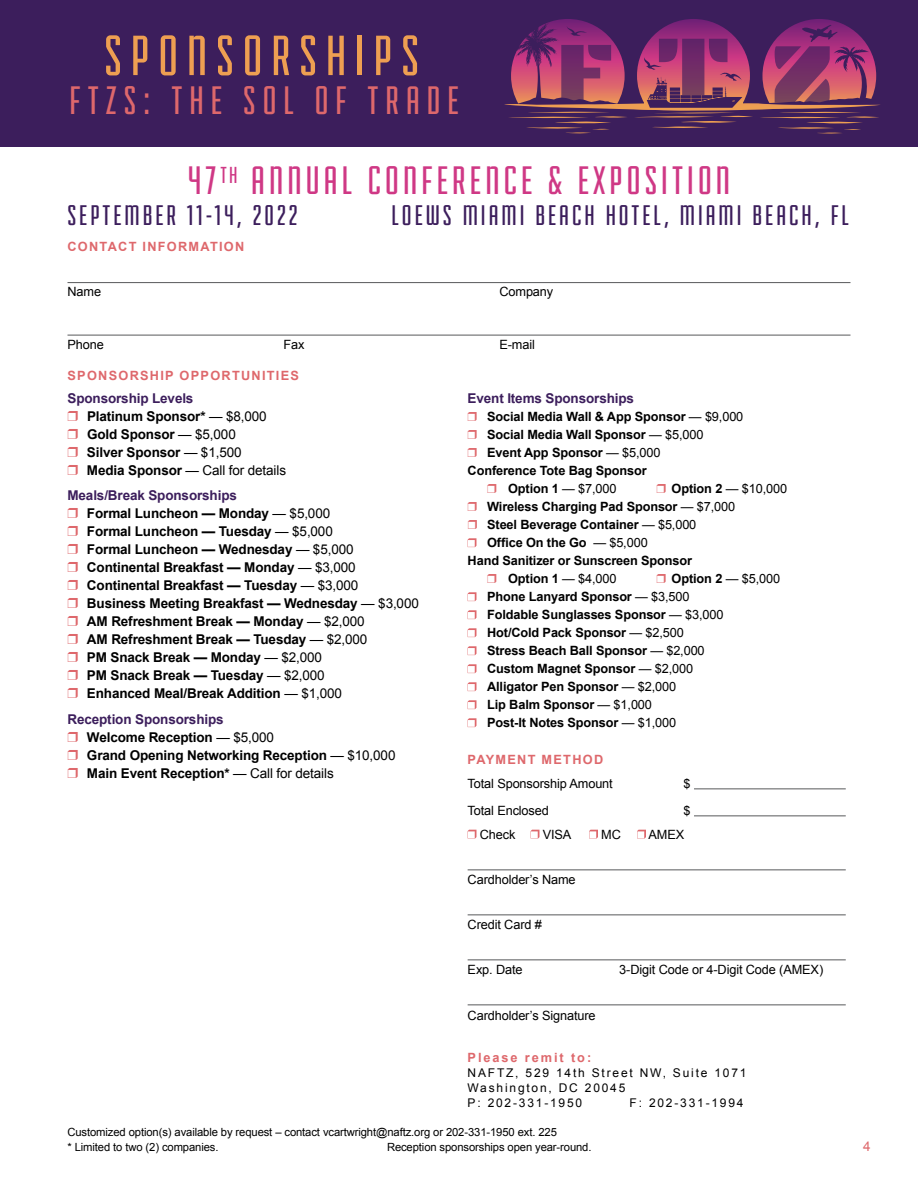
<style>
.page{position:relative;width:918px;height:1188px;background:#fff}
.page>*{position:absolute;margin:0;border:0;box-sizing:border-box;transform-origin:0 0}
.t1{font:59.85px "Fairview";letter-spacing:.15em;color:#ee9f52}
.t2{font:42px "Fairview";letter-spacing:.1em;color:#cf3885}
.t3{font:42px "Fairview";letter-spacing:.165em;color:#de686c}
.t4{font:30px "Fairview";letter-spacing:.1em;color:#3c1e5c}
.t5{font:700 13.5px/18px "Arial";letter-spacing:-.01em;color:#000}
.t6{font:700 13.5px "Arial";letter-spacing:-.01em;color:#3c1e5c}
.t7{font:13.5px "Arial";color:#de686c}
.t8{font:700 12.75px/18px "Arial";letter-spacing:-.01em;color:#000}
.t9{font:12.75px "Arial";letter-spacing:-.01em;color:#000}
.t10{font:700 12.75px "Arial";letter-spacing:.1em;color:#de686c}
.t11{font:700 12.75px "Arial";letter-spacing:.15em;color:#de686c}
.t12{font:12px/15px "Arial";letter-spacing:.15em;color:#000}
.t13{font:11.25px/15px "Arial";letter-spacing:-.01em;color:#000}
.s1{color:#3c1e5c}
.s2{color:#de686c}
.s3{font-weight:400}
.s4{font-weight:700}
</style>
<div class="page">
<div style="left:0;top:0;width:918px;height:147px;background:#3c1e5c"></div>
<svg style="left:504px;top:19px;width:376px;height:115px"></svg>
<hr style="left:694px;top:788px;width:152px;height:1px;background:#58595b">
<hr style="left:694px;top:815px;width:152px;height:1px;background:#58595b">
<hr style="left:468px;top:869px;width:378px;height:1px;background:#58595b">
<hr style="left:468px;top:914px;width:378px;height:1px;background:#58595b">
<hr style="left:468px;top:959px;width:378px;height:1px;background:#58595b">
<hr style="left:468px;top:1004px;width:378px;height:1px;background:#58595b">
<svg style="left:468px;top:538px;width:8px;height:9px"></svg>
<svg style="left:468px;top:592px;width:8px;height:9px"></svg>
<svg style="left:468px;top:610px;width:8px;height:9px"></svg>
<svg style="left:468px;top:628px;width:8px;height:9px"></svg>
<svg style="left:468px;top:646px;width:8px;height:9px"></svg>
<svg style="left:468px;top:664px;width:8px;height:9px"></svg>
<svg style="left:468px;top:682px;width:8px;height:9px"></svg>
<svg style="left:468px;top:700px;width:8px;height:9px"></svg>
<svg style="left:468px;top:718px;width:8px;height:9px"></svg>
<svg style="left:468px;top:830px;width:8px;height:9px"></svg>
<svg style="left:531px;top:830px;width:8px;height:9px"></svg>
<svg style="left:589px;top:830px;width:9px;height:9px"></svg>
<svg style="left:637px;top:830px;width:9px;height:9px"></svg>
<hr style="left:68px;top:282px;width:782px;height:1px;background:#58595b">
<hr style="left:68px;top:335px;width:782px;height:1px;background:#58595b">
<h1 class="t1" style="left:104px;top:26px;width:316px">SPONSORSHIPS</h1>
<h2 class="t3" style="left:69px;top:80px;width:391px">FTZS: THE SOL OF TRADE</h2>
<h2 class="t2" style="left:188px;top:159px;width:544px">47<sup>TH</sup> ANNUAL CONFERENCE &amp; EXPOSITION</h2>
<h3 class="t4" style="left:68px;top:200px;width:232px">SEPTEMBER 11-14, 2022</h3>
<h3 class="t4" style="left:392px;top:200px;width:459px">LOEWS MIAMI BEACH HOTEL, MIAMI BEACH, FL</h3>
<p class="t10" style="left:68px;top:238px;width:178px">CONTACT INFORMATION</p>
<p class="t9" style="left:68px;top:283px;width:35px">Name</p>
<p class="t9" style="left:499px;top:283px;width:55px">Company</p>
<p class="t9" style="left:68px;top:336px;width:38px">Phone</p>
<p class="t9" style="left:283px;top:336px;width:22px">Fax</p>
<p class="t9" style="left:499px;top:336px;width:37px">E-mail</p>
<p class="t10" style="left:68px;top:367px;width:233px">SPONSORSHIP OPPORTUNITIES</p>
<p class="t5" style="left:68px;top:390px;width:220px"><span class="s1">Sponsorship Levels<br></span><span class="s2">❒</span> Platinum Sponsor* <span class="s3">— $8,000<br></span><span class="s2">❒</span> Gold Sponsor <span class="s3">— $5,000<br></span><span class="s2">❒</span> Silver Sponsor <span class="s3">— $1,500<br></span><span class="s2">❒</span> Media Sponsor <span class="s3">— Call for details</span></p>
<p class="t5" style="left:68px;top:487px;width:353px"><span class="s1">Meals/Break Sponsorships<br></span><span class="s2">❒</span> Formal Luncheon — Monday <span class="s3">— $5,000<br></span><span class="s2">❒</span> Formal Luncheon — Tuesday <span class="s3">— $5,000<br></span><span class="s2">❒</span> Formal Luncheon — Wednesday <span class="s3">— $5,000<br></span><span class="s2">❒</span> Continental Breakfast — Monday <span class="s3">— $3,000<br></span><span class="s2">❒</span> Continental Breakfast — Tuesday <span class="s3">— $3,000<br></span><span class="s2">❒</span> Business Meeting Breakfast — Wednesday <span class="s3">— $3,000 </span><span class="s2">❒</span> AM Refreshment Break — Monday <span class="s3">— $2,000<br></span><span class="s2">❒</span> AM Refreshment Break — Tuesday <span class="s3">— $2,000<br></span><span class="s2">❒</span> PM Snack Break — Monday <span class="s3">— $2,000<br></span><span class="s2">❒</span> PM Snack Break — Tuesday <span class="s3">— $2,000<br></span><span class="s2">❒</span> Enhanced Meal/Break Addition <span class="s3">— $1,000</span></p>
<p class="t5" style="left:67px;top:711px;width:330px"><span class="s1">Reception Sponsorships<br></span><span class="s2">❒</span> Welcome Reception <span class="s3">— $5,000<br></span><span class="s2">❒</span> Grand Opening Networking Reception <span class="s3">— $10,000 </span><span class="s2">❒</span> Main Event Reception* <span class="s3">— Call for details</span></p>
<p class="t6" style="left:468px;top:390px;width:168px">Event Items Sponsorships</p>
<p class="t8" style="left:468px;top:408px;width:277px"><span class="s2">❒</span> Social Media Wall &amp; App Sponsor <span class="s3">— $9,000</span></p>
<p class="t8" style="left:468px;top:426px;width:237px"><span class="s2">❒</span> Social Media Wall Sponsor <span class="s3">— $5,000</span></p>
<p class="t8" style="left:468px;top:444px;width:194px"><span class="s2">❒</span> Event App Sponsor <span class="s3">— $5,000</span></p>
<p class="t8" style="left:468px;top:462px;width:181px">Conference Tote Bag Sponsor</p>
<p class="t8" style="left:487px;top:480px;width:131px"><span class="s2">❒</span> Option 1 <span class="s3">— $7,000</span></p>
<p class="t9" style="left:657px;top:480px;width:132px"><span class="s2">❒</span> <span class="s4">Option 2</span> — $10,000</p>
<p class="t8" style="left:468px;top:498px;width:269px"><span class="s2">❒</span> Wireless Charging Pad Sponsor <span class="s3">— $7,000</span></p>
<p class="t8" style="left:468px;top:516px;width:230px"><span class="s2">❒</span> Steel Beverage Container <span class="s3">— $5,000</span></p>
<p class="t8" style="left:487px;top:534px;width:162px">Office On the Go <span class="s3">— $5,000</span></p>
<p class="t8" style="left:468px;top:552px;width:226px">Hand Sanitizer or Sunscreen Sponsor</p>
<p class="t8" style="left:487px;top:570px;width:131px"><span class="s2">❒</span> Option 1 <span class="s3">— $4,000</span></p>
<p class="t8" style="left:487px;top:570px;width:295px;text-indent:169px"><span class="s2">❒</span> Option 2 <span class="s3">— $5,000<br></span>Phone Lanyard Sponsor <span class="s3">— $3,500<br></span>Foldable Sunglasses Sponsor <span class="s3">— $3,000<br></span>Hot/Cold Pack Sponsor <span class="s3">— $2,500<br></span>Stress Beach Ball Sponsor <span class="s3">— $2,000<br></span>Custom Magnet Sponsor <span class="s3">— $2,000<br></span>Alligator Pen Sponsor <span class="s3">— $2,000<br></span>Lip Balm Sponsor <span class="s3">— $1,000<br></span>Post-It Notes Sponsor <span class="s3">— $1,000</span></p>
<p class="t10" style="left:468px;top:751px;width:137px">PAYMENT METHOD</p>
<p class="t9" style="left:468px;top:775px;width:147px">Total Sponsorship Amount</p>
<p class="t9" style="left:684px;top:775px;width:9px">$</p>
<p class="t9" style="left:468px;top:802px;width:83px">Total Enclosed</p>
<p class="t9" style="left:684px;top:802px;width:9px">$</p>
<p class="t9" style="left:480px;top:826px;width:37px">Check</p>
<p class="t9" style="left:543px;top:826px;width:30px">VISA</p>
<p class="t9" style="left:601px;top:826px;width:21px">MC</p>
<p class="t9" style="left:649px;top:826px;width:37px">AMEX</p>
<p class="t9" style="left:468px;top:871px;width:110px">Cardholder’s Name</p>
<p class="t9" style="left:468px;top:916px;width:76px">Credit Card #</p>
<p class="t9" style="left:468px;top:961px;width:56px">Exp. Date</p>
<p class="t9" style="left:619px;top:961px;width:205px">3-Digit Code or 4-Digit Code (AMEX)</p>
<p class="t9" style="left:468px;top:1007px;width:129px">Cardholder’s Signature</p>
<p class="t11" style="left:468px;top:1049px;width:125px">Please remit to:</p>
<p class="t12" style="left:468px;top:1065px;width:280px">NAFTZ, 529 14th Street NW, Suite 1071<br>Washington, DC 20045<br>P: 202-331-1950</p>
<p class="t12" style="left:630px;top:1095px;width:115px">F: 202-331-1994</p>
<p class="t13" style="left:68px;top:1124px;width:491px">Customized option(s) available by request – contact vcartwright@naftz.org or 202-331-1950 ext. 225 * Limited to two (2) companies.</p>
<p class="t13" style="left:387px;top:1139px;width:206px">Reception sponsorships open year-round.</p>
<p class="t7" style="left:863px;top:1137px;width:9px">4</p>
</div>
